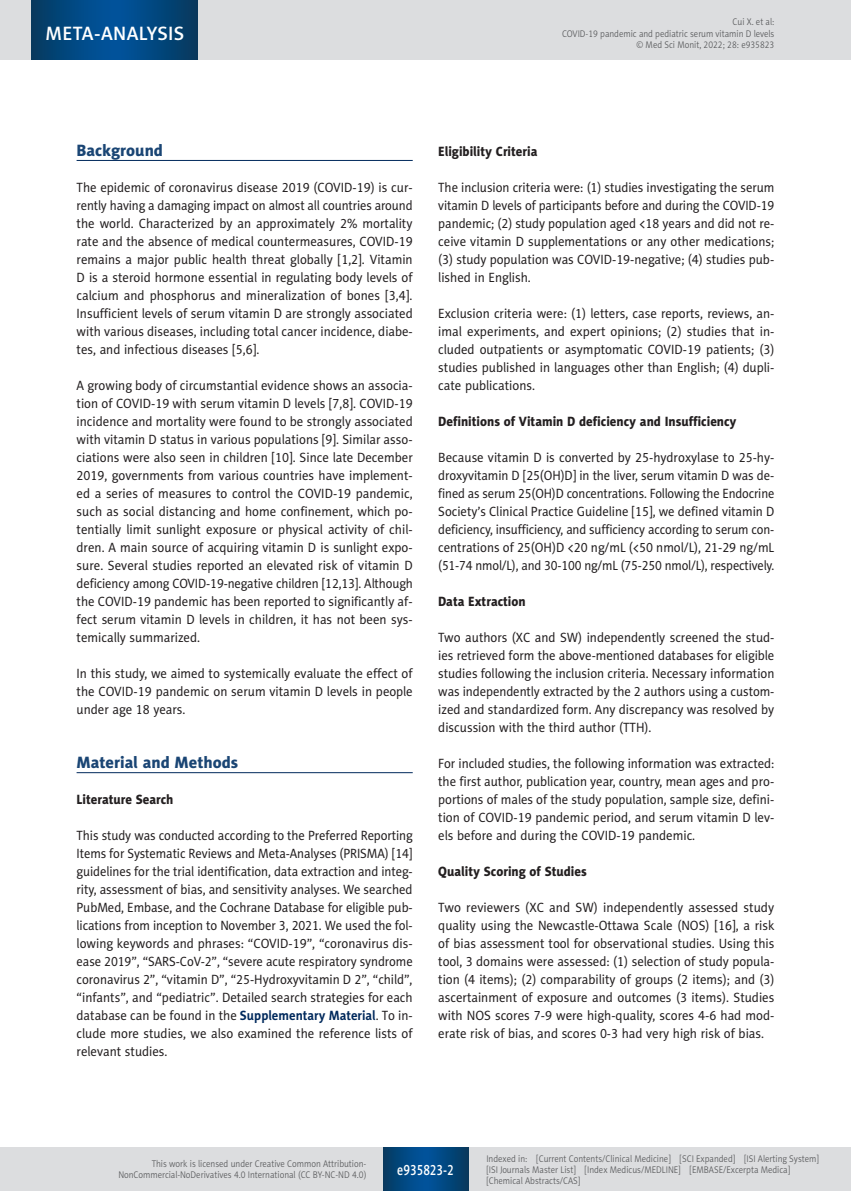
<style>
.page{position:relative;width:851px;height:1191px;background:#fff}
.page>*{position:absolute;margin:0;border:0;box-sizing:border-box;transform-origin:0 0}
.t1{font:19.5px "Naomi Sans EFN Medium";letter-spacing:.01em;color:#fff}
.MSM_Headline_1{font:16.5px "Naomi Sans EFN Heavy";color:#1a4574}
.MSM_e-PAGINA{font:15px "Naomi Sans EFN Medium";color:#fff;scale:.8 1}
.MSM_Body{font:13.5px/18px "Naomi Sans EFN";color:#231f20;text-align:justify;scale:.95 1}
.MSM_Body-2{font:13.5px/18px "Naomi Sans EFN";color:#231f20;text-align:justify;scale:.94 1}
.MSM_Body-3{font:13.5px/18px "Naomi Sans EFN";color:#231f20;text-align:justify;scale:.96 1}
.MSM_Headline_2{font:13.5px "Naomi Sans EFN Heavy";color:#231f20;scale:.95 1}
.MSM_pagina_sygnatura{font:9.75px/11.2px "Naomi Sans EFN Light";color:#57585a;scale:.9 1}
.MSM_pagina_zywa{font:9.75px/11.2px "Naomi Sans EFN Light";color:#57585a;text-align:right;scale:.9 1}
.s1{font-weight:700;color:#00295c}
</style>
<div class="page">
<hr style="left:77px;top:160px;width:335px;height:1px;background:#00295c">
<hr style="left:77px;top:772px;width:335px;height:1px;background:#00295c">
<div style="left:0;top:1148px;width:850px;height:43px;background:#dcdddf"></div>
<svg style="left:383px;top:1147px;width:85px;height:43px;background:#02477e"></svg>
<div style="left:0;top:0;width:850px;height:60px;background:#dcdddf"></div>
<hr style="left:850px;top:0;width:1px;height:60px;background:#dcdddf">
<svg style="left:32px;top:0;width:166px;height:60px;background:#02477e"></svg>
<h1 class="t1" style="left:46px;top:22px;width:140px">META-ANALYSIS</h1>
<p class="MSM_pagina_zywa" style="left:562px;top:16px;width:237px">Cui X. et al:<br>COVID-19 pandemic and pediatric serum vitamin D levels</p>
<p class="MSM_pagina_sygnatura" style="left:636px;top:39px;width:154px">© Med Sci Monit, 2022; 28: e935823</p>
<p class="MSM_Headline_1" style="left:77px;top:140px;width:88px">Background</p>
<p class="MSM_Body" style="left:77px;top:178px;width:355px">The epidemic of coronavirus disease 2019 (COVID-19) is cur&shy;rently having a damaging impact on almost all countries around the world. Characterized by an approximately 2% mortality rate and the absence of medical countermeasures, COVID-19 remains a major public health threat globally [1,2]. Vitamin D is a steroid hormone essential in regulating body levels of calcium and phosphorus and mineralization of bones [3,4].<br>Insufficient levels of serum vitamin D are strongly associated with various diseases, including total cancer incidence, diabe&shy;tes, and infectious diseases [5,6].</p>
<p class="MSM_Body" style="left:77px;top:376px;width:355px">A growing body of circumstantial evidence shows an associa&shy;tion of COVID-19 with serum vitamin D levels [7,8]. COVID-19 incidence and mortality were found to be strongly associated with vitamin D status in various populations [9]. Similar asso&shy;ciations were also seen in children [10]. Since late December 2019, governments from various countries have implement&shy;ed a series of measures to control the COVID-19 pandemic, such as social distancing and home confinement, which po&shy;tentially limit sunlight exposure or physical activity of chil&shy;dren. A main source of acquiring vitamin D is sunlight expo&shy;sure. Several studies reported an elevated risk of vitamin D deficiency among COVID-19-negative children [12,13]. Although the COVID-19 pandemic has been reported to significantly af&shy;fect serum vitamin D levels in children, it has not been sys&shy;temically summarized.</p>
<p class="MSM_Body" style="left:77px;top:664px;width:355px">In this study, we aimed to systemically evaluate the effect of the COVID-19 pandemic on serum vitamin D levels in people under age 18 years.</p>
<p class="MSM_Headline_1" style="left:77px;top:752px;width:163px">Material and Methods</p>
<p class="MSM_Headline_2" style="left:77px;top:791px;width:103px">Literature Search</p>
<p class="MSM_Body-2" style="left:77px;top:826px;width:359px">This study was conducted according to the Preferred Reporting Items for Systematic Reviews and Meta-Analyses (PRISMA) [14] guidelines for the trial identification, data extraction and integ&shy;rity, assessment of bias, and sensitivity analyses. We searched PubMed, Embase, and the Cochrane Database for eligible pub&shy;lications from inception to November 3, 2021. We used the fol&shy;lowing keywords and phrases: “COVID-19”, “coronavirus dis&shy;ease 2019”, “SARS-CoV-2”, “severe acute respiratory syndrome coronavirus 2”, “vitamin D”, “25-Hydroxyvitamin D 2”, “child”, “infants”, and “pediatric”. Detailed search strategies for each database can be found in the <span class="s1">Supplementary Material</span>. To in&shy;clude more studies, we also examined the reference lists of relevant studies.</p>
<p class="MSM_Headline_2" style="left:438px;top:143px;width:106px">Eligibility Criteria</p>
<p class="MSM_Body-2" style="left:438px;top:178px;width:359px">The inclusion criteria were: (1) studies investigating the serum vitamin D levels of participants before and during the COVID-19 pandemic; (2) study population aged &lt;18 years and did not re&shy;ceive vitamin D supplementations or any other medications; (3) study population was COVID-19-negative; (4) studies pub&shy;lished in English.</p>
<p class="MSM_Body" style="left:438px;top:304px;width:355px">Exclusion criteria were: (1) letters, case reports, reviews, an&shy;imal experiments, and expert opinions; (2) studies that in&shy;cluded outpatients or asymptomatic COVID-19 patients; (3) studies published in languages other than English; (4) dupli&shy;cate publications.</p>
<p class="MSM_Headline_2" style="left:438px;top:413px;width:315px">Definitions of Vitamin D deficiency and Insufficiency</p>
<p class="MSM_Body" style="left:438px;top:448px;width:355px">Because vitamin D is converted by 25-hydroxylase to 25-hy&shy;droxyvitamin D [25(OH)D] in the liver, serum vitamin D was de&shy;fined as serum 25(OH)D concentrations. Following the Endocrine Society’s Clinical Practice Guideline [15], we defined vitamin D deficiency, insufficiency, and sufficiency according to serum con&shy;centrations of 25(OH)D &lt;20 ng/mL (&lt;50 nmol/L), 21-29 ng/mL (51-74 nmol/L), and 30-100 ng/mL (75-250 nmol/L), respectively.</p>
<p class="MSM_Headline_2" style="left:438px;top:593px;width:94px">Data Extraction</p>
<p class="MSM_Body" style="left:438px;top:628px;width:355px">Two authors (XC and SW) independently screened the stud&shy;ies retrieved form the above-mentioned databases for eligible studies following the inclusion criteria. Necessary information was independently extracted by the 2 authors using a custom&shy;ized and standardized form. Any discrepancy was resolved by discussion with the third author (TTH).</p>
<p class="MSM_Body-2" style="left:438px;top:754px;width:359px">For included studies, the following information was extracted: the first author, publication year, country, mean ages and pro&shy;portions of males of the study population, sample size, defini&shy;tion of COVID-19 pandemic period, and serum vitamin D lev&shy;els before and during the COVID-19 pandemic.</p>
<p class="MSM_Headline_2" style="left:438px;top:863px;width:158px">Quality Scoring of Studies</p>
<p class="MSM_Body-3" style="left:438px;top:898px;width:351px">Two reviewers (XC and SW) independently assessed study quality using the Newcastle-Ottawa Scale (NOS) [16], a risk of bias assessment tool for observational studies. Using this tool, 3 domains were assessed: (1) selection of study popula&shy;tion (4 items); (2) comparability of groups (2 items); and (3) ascertainment of exposure and outcomes (3 items). Studies with NOS scores 7-9 were high-quality, scores 4-6 had mod&shy;erate risk of bias, and scores 0-3 had very high risk of bias.</p>
<p class="MSM_pagina_sygnatura" style="left:118px;top:1158px;width:277px;text-align:right">This work is licensed under Creative Common Attribution-<br>NonCommercial-NoDerivatives 4.0 International (CC BY-NC-ND 4.0)</p>
<p class="MSM_e-PAGINA" style="left:397px;top:1160px;width:72px">e935823-2</p>
<p class="MSM_pagina_sygnatura" style="left:486px;top:1152px;width:371px">Indexed in: [Current Contents/Clinical Medicine] [SCI Expanded] [ISI Alerting System] [ISI Journals Master List] [Index Medicus/MEDLINE] [EMBASE/Excerpta Medica] [Chemical Abstracts/CAS]</p>
</div>
